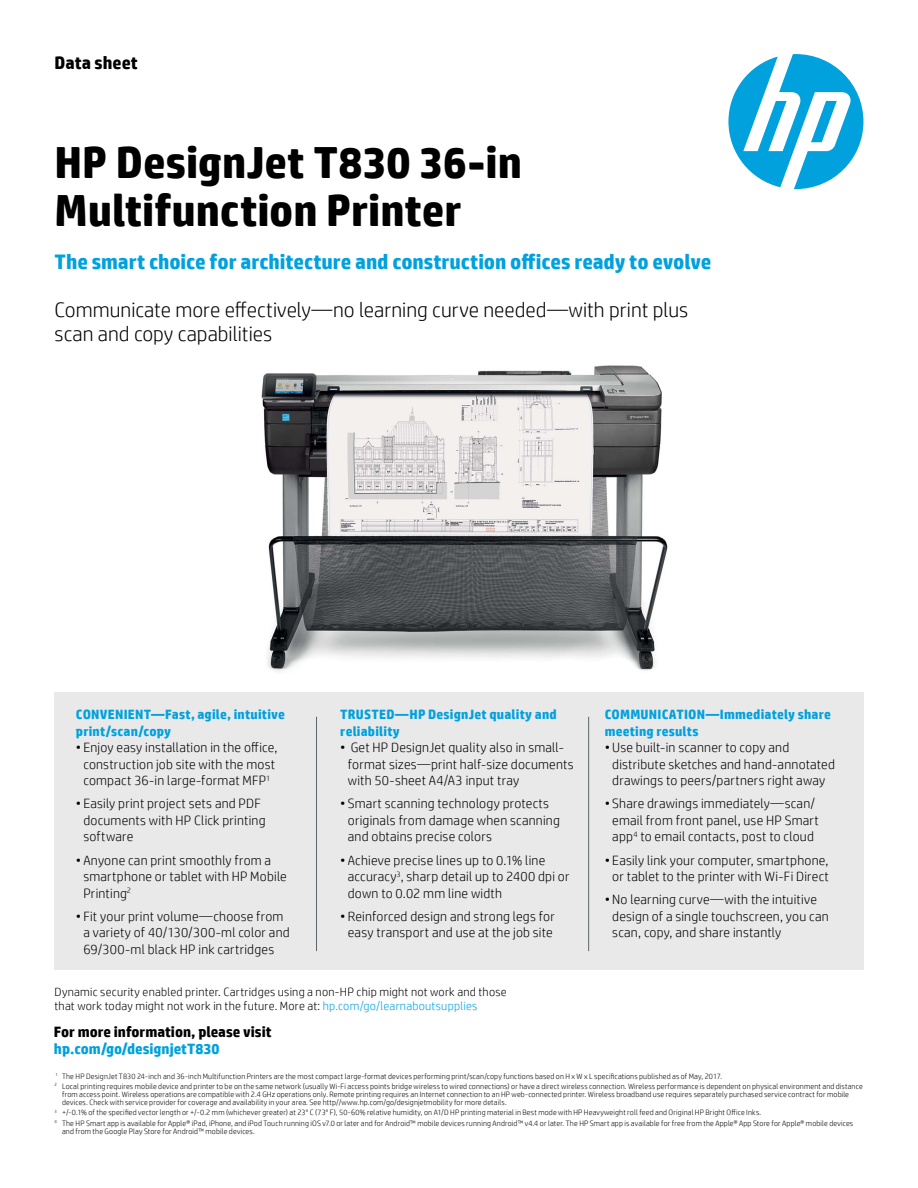
<style>
.page{position:relative;width:918px;height:1188px;background:#fff}
.page>*{position:absolute;margin:0;border:0;box-sizing:border-box;transform-origin:0 0}
.t1{font:700 45px/48px "HP Simplified";color:#000}
.t2{font:300 21px/24px "HP Simplified";color:#000}
.t3{font:700 21px "HP Simplified";letter-spacing:-.005em;color:#00a1dd}
.t4{font:700 18px "HP Simplified";color:#000}
.t5{font:700 15px "HP Simplified";color:#000}
.t6{font:700 15px "HP Simplified";color:#00a1dd}
.t7{font:300 13.5px/16.5px "HP Simplified";letter-spacing:.015em;color:#000}
.t8{font:700 13.5px/16.5px "HP Simplified";letter-spacing:.015em;color:#00a1dd}
.t9{font:300 12px/14.4px "HP Simplified";letter-spacing:.02em;color:#000}
.t10{font:300 7.8px/10.2px "HP Simplified";letter-spacing:.02em;color:#000}
.s1{color:#00a1dd}
</style>
<div class="page">
<img style="left:261px;top:365px;width:407px;height:307px">
<svg style="left:728px;top:54px;width:135px;height:135px"></svg>
<div style="left:55px;top:692px;width:809px;height:278px;background:#e6e7e8"></div>
<hr style="left:316px;top:717px;width:1px;height:234px;background:#5e6468">
<hr style="left:588px;top:717px;width:1px;height:234px;background:#5e6468">
<h3 class="t4" style="left:55px;top:51px;width:85px">Data sheet</h3>
<h1 class="t1" style="left:55px;top:139px;width:469px">HP DesignJet T830 36-in<br>Multifunction Printer</h1>
<h2 class="t3" style="left:55px;top:248px;width:658px">The smart choice for architecture and construction offices ready to evolve</h2>
<h2 class="t2" style="left:55px;top:297px;width:635px">Communicate more effectively—no learning curve needed—with print plus scan and copy capabilities</h2>
<h3 class="t8" style="left:76px;top:706px;width:211px">CONVENIENT—Fast, agile, intuitive print/scan/copy</h3>
<h3 class="t7" style="left:76px;top:739px;width:203px;text-align:center">• Enjoy easy installation in the office, construction job site with the most compact 36-in large-format MFP<sup>1</sup></h3>
<h3 class="t7" style="left:83px;top:795px;width:184px;text-indent:-8px">• Easily print project sets and PDF documents with HP Click printing software</h3>
<h3 class="t7" style="left:83px;top:851px;width:205px;text-indent:-8px">• Anyone can print smoothly from a smartphone or tablet with HP Mobile<br>Printing<sup>2</sup></h3>
<h3 class="t7" style="left:76px;top:908px;width:215px;text-align:center">• Fit your print volume—choose from a variety of 40/130/300-ml color and<br>69/300-ml black HP ink cartridges</h3>
<h3 class="t8" style="left:340px;top:706px;width:218px">TRUSTED—HP DesignJet quality and reliability</h3>
<h3 class="t7" style="left:348px;top:739px;width:227px;text-indent:-8px">• Get HP DesignJet quality also in small&shy;format sizes—print half-size documents with 50-sheet A4/A3 input tray</h3>
<h3 class="t7" style="left:348px;top:795px;width:214px;text-indent:-8px">• Smart scanning technology protects originals from damage when scanning and obtains precise colors</h3>
<h3 class="t7" style="left:348px;top:851px;width:223px;text-indent:-8px">• Achieve precise lines up to 0.1% line accuracy<sup>3</sup>, sharp detail up to 2400 dpi or down to 0.02 mm line width</h3>
<h3 class="t7" style="left:340px;top:908px;width:216px;text-align:center">• Reinforced design and strong legs for easy transport and use at the job site</h3>
<h3 class="t9" style="left:55px;top:984px;width:454px">Dynamic security enabled printer. Cartridges using a non-HP chip might not work and those that work today might not work in the future. More at: <span class="s1">hp.com/go/learnaboutsupplies</span></h3>
<h3 class="t5" style="left:54px;top:1022px;width:219px">For more information, please visit</h3>
<h3 class="t6" style="left:54px;top:1039px;width:167px">hp.com/go/designjetT830</h3>
<h3 class="t8" style="left:605px;top:706px;width:228px">COMMUNICATION—Immediately share meeting results</h3>
<h3 class="t7" style="left:612px;top:739px;width:224px;text-indent:-8px">• Use built-in scanner to copy and distribute sketches and hand-annotated drawings to peers/partners right away</h3>
<h3 class="t7" style="left:605px;top:795px;width:216px;text-align:center">• Share drawings immediately—scan/ email from front panel, use HP Smart app<sup>4</sup> to email contacts, post to cloud</h3>
<h3 class="t7" style="left:605px;top:851px;width:226px;text-align:center">• Easily link your computer, smartphone, or tablet to the printer with Wi-Fi Direct</h3>
<h3 class="t7" style="left:612px;top:891px;width:218px;text-indent:-8px">• No learning curve—with the intuitive design of a single touchscreen, you can scan, copy, and share instantly</h3>
<p class="t10" style="left:55px;top:1071px;width:810px"><sup>1</sup> The HP DesignJet T830 24-inch and 36-inch Multifunction Printers are the most compact large-format devices performing print/scan/copy functions based on H x W x L specifications published as of May, 2017.<br><sup>2</sup> Local printing requires mobile device and printer to be on the same network (usually Wi-Fi access points bridge wireless to wired connections) or have a direct wireless connection. Wireless performance is dependent on physical environment and distance</p>
<p class="t10" style="left:62px;top:1090px;width:789px;line-height:8.2px">from access point. Wireless operations are compatible with 2.4 GHz operations only. Remote printing requires an Internet connection to an HP web-connected printer. Wireless broadband use requires separately purchased service contract for mobile devices. Check with service provider for coverage and availability in your area. See http//www.hp.com/go/designjetmobility for more details.</p>
<p class="t10" style="left:55px;top:1107px;width:800px"><sup>3</sup> +/-0.1% of the specified vector length or +/-0.2 mm (whichever greater) at 23° C (73° F), 50-60% relative humidity, on A1/D HP printing material in Best mode with HP Heavyweight roll feed and Original HP Bright Office Inks.<br><sup>4</sup> The HP Smart app is available for Apple® iPad, iPhone, and iPod Touch running iOS v7.0 or later and for Android™ mobile devices running Android™ v4.4 or later. The HP Smart app is available for free from the Apple® App Store for Apple® mobile devices</p>
<p class="t10" style="left:62px;top:1126px;width:194px">and from the Google Play Store for Android™ mobile devices.</p>
</div>
